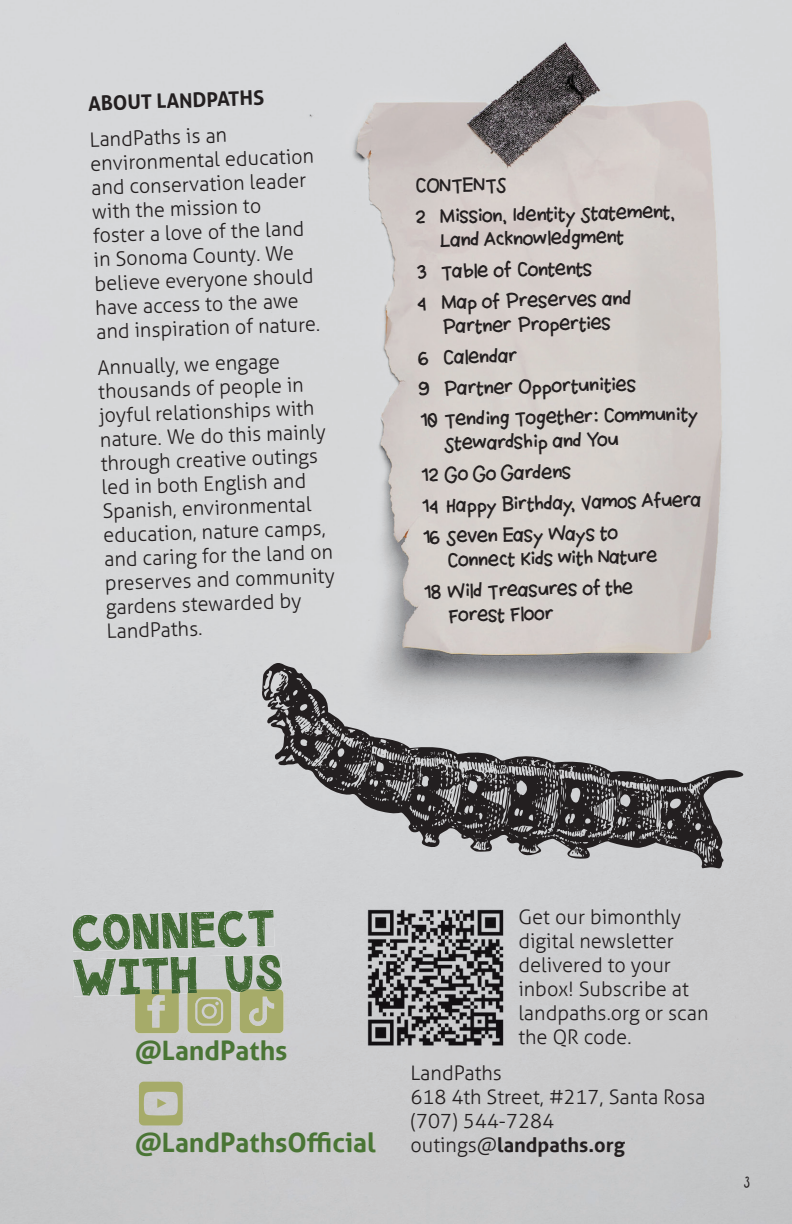
<style>
.page{position:relative;width:792px;height:1224px;background:#fff}
.page>*{position:absolute;margin:0;border:0;box-sizing:border-box;transform-origin:0 0}
.t1{font:700 26.6px "Aller";color:#4a7535}
.t2{font:300 20px/24px "Aller";color:#231f20}
.t3{font:20px/31px "Papercut";color:#231f20}
.t4{font:700 20px "Aller";color:#231f20}
.t5{font:20px "Twin Pines";color:#231f20}
.s1{font-weight:700}
</style>
<div class="page">
<img style="left:0;top:0;width:792px;height:1224px">
<svg style="left:139px;top:1082px;width:44px;height:43px;background:#b4b78f"></svg>
<img style="left:72px;top:910px;width:203px;height:41px">
<img style="left:73px;top:954px;width:209px;height:42px">
<svg style="left:135px;top:989px;width:44px;height:44px;background:#acb17a"></svg>
<svg style="left:187px;top:989px;width:44px;height:44px;background:#adb17b"></svg>
<svg style="left:240px;top:989px;width:43px;height:44px;background:#acb078"></svg>
<img style="left:365px;top:906px;width:141px;height:142px">
<svg style="left:261px;top:662px;width:482px;height:207px;background:#9b9a9c"></svg>
<p class="t4" style="left:88px;top:91px;width:178px;rotate:-2deg">ABOUT LANDPATHS</p>
<p class="t2" style="left:89px;top:128px;width:225px;rotate:-2deg">LandPaths is an environmental education and conservation leader with the mission to foster a love of the land in Sonoma County. We believe everyone should have access to the awe and inspiration of nature.</p>
<p class="t2" style="left:97px;top:356px;width:231px;rotate:-2deg">Annually, we engage thousands of people in joyful relationships with nature. We do this mainly through creative outings led in both English and<br>Spanish, environmental education, nature camps, and caring for the land on preserves and community gardens stewarded by<br>LandPaths.</p>
<p class="t3" style="left:414px;top:171px;width:262px;rotate:-1deg">CONTENTS<br>2 Mission, Identity Statement,</p>
<p class="t3" style="left:415px;top:225px;width:216px;text-indent:24px;rotate:-1deg">Land Acknowledgment<br>3 Table of Contents<br>4 Map of Preserves and</p>
<p class="t3" style="left:417px;top:311px;width:281px;text-indent:24px;rotate:-1deg">Partner Properties<br>6 Calendar<br>9 Partner Opportunities<br>10 Tending Together: Community</p>
<p class="t3" style="left:420px;top:428px;width:282px;text-indent:24px;rotate:-1deg">Stewardship and You<br>12 Go Go Gardens<br>14 Happy Birthday, Vamos Afuera<br>16 Seven Easy Ways to</p>
<p class="t3" style="left:422px;top:545px;width:237px;text-indent:24px;rotate:-1deg">Connect Kids with Nature<br>18 Wild Treasures of the</p>
<p class="t3" style="left:447px;top:600px;width:108px;rotate:-1deg">Forest Floor</p>
<h1 class="t1" style="left:135px;top:1034px;width:154px">@LandPaths</h1>
<h1 class="t1" style="left:135px;top:1127px;width:242px">@LandPathsOfficial</h1>
<p class="t2" style="left:518px;top:905px;width:192px">Get our bimonthly digital newsletter delivered to your inbox! Subscribe at landpaths.org or scan the QR code.</p>
<p class="t2" style="left:410px;top:1061px;width:297px">LandPaths<br>618 4th Street, #217, Santa Rosa (707) 544-7284 outings@<span class="s1">landpaths.org</span></p>
<p class="t5" style="left:744px;top:1173px;width:9px">3</p>
</div>
